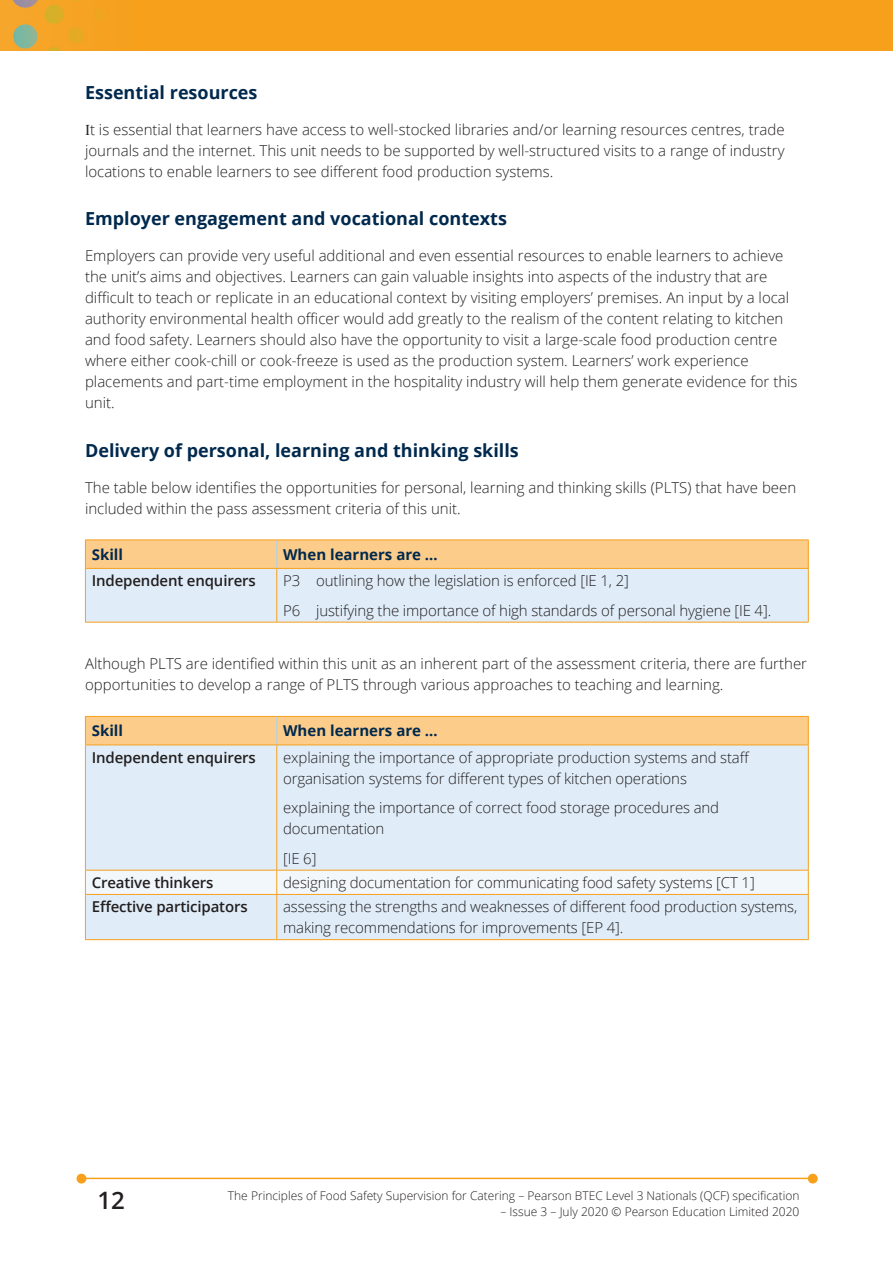
<style>
.page{position:relative;width:893px;height:1263px;background:#fff}
.page>*{position:absolute;margin:0;border:0;box-sizing:border-box;transform-origin:0 0}
.t1{font:600 24px "Open Sans";color:#231f20}
.hb2{font:700 18px "Open Sans";color:#00294e}
.text{font:300 15px/21px "Open Sans";color:#231f20}
.table_text{font:300 15px/21px "Open Sans";letter-spacing:-.01em;color:#231f20}
.table_text-i{font:300 15px "Open Sans";letter-spacing:-.01em;color:#231f20}
.table_text_bold{font:600 15px "Open Sans";letter-spacing:-.01em;color:#231f20}
.table_head{font:700 15px "Open Sans";color:#00294e}
.t2{font:300 12px "Open Sans";color:#231f20}
.s1{font-family:"Times New Roman";font-weight:400}
</style>
<div class="page">
<img style="left:0;top:0;width:893px;height:51px">
<hr style="left:82px;top:1178px;width:728px;height:1px;background:#f6a01b">
<div style="left:809px;top:1174px;width:8px;height:9px;background:#f6a01b;border-radius:50%"></div>
<div style="left:808px;top:1174px;width:10px;height:9px;border:2px solid #f6a01b;border-radius:50%"></div>
<div style="left:77px;top:1174px;width:9px;height:9px;background:#f6a01b;border-radius:50%"></div>
<div style="left:77px;top:1174px;width:9px;height:9px;border:2px solid #f6a01b;border-radius:50%"></div>
<svg style="left:85px;top:540px;width:724px;height:82px;background:#e9e0d0"></svg>
<hr style="left:85px;top:539px;width:192px;height:1px;background:#f6a01b">
<hr style="left:277px;top:539px;width:532px;height:1px;background:#f6a01b">
<hr style="left:85px;top:622px;width:192px;height:1px;background:#f6a01b">
<hr style="left:85px;top:569px;width:1px;height:53px;background:#f6a01b">
<hr style="left:85px;top:568px;width:192px;height:1px;background:#f6a01b">
<hr style="left:277px;top:622px;width:532px;height:1px;background:#f6a01b">
<hr style="left:276px;top:569px;width:1px;height:53px;background:#f6a01b">
<hr style="left:808px;top:569px;width:1px;height:53px;background:#f6a01b">
<hr style="left:277px;top:568px;width:532px;height:1px;background:#f6a01b">
<div style="left:86px;top:745px;width:722px;height:194px;background:#e0edf8"></div>
<div style="left:85px;top:717px;width:724px;height:27px;background:#fccc8b"></div>
<hr style="left:85px;top:716px;width:192px;height:1px;background:#f6a01b">
<hr style="left:277px;top:716px;width:532px;height:1px;background:#f6a01b">
<hr style="left:85px;top:745px;width:1px;height:125px;background:#f6a01b">
<hr style="left:85px;top:744px;width:192px;height:1px;background:#f6a01b">
<hr style="left:276px;top:745px;width:1px;height:125px;background:#f6a01b">
<hr style="left:808px;top:745px;width:1px;height:125px;background:#f6a01b">
<hr style="left:277px;top:744px;width:532px;height:1px;background:#f6a01b">
<div style="left:85px;top:870px;width:724px;height:24px;background:#f2f7fb"></div>
<hr style="left:277px;top:870px;width:532px;height:1px;background:#f6a01b">
<hr style="left:85px;top:939px;width:192px;height:1px;background:#f6a01b">
<hr style="left:85px;top:895px;width:1px;height:44px;background:#f6a01b">
<hr style="left:85px;top:894px;width:192px;height:1px;background:#f6a01b">
<hr style="left:277px;top:939px;width:532px;height:1px;background:#f6a01b">
<hr style="left:276px;top:895px;width:1px;height:44px;background:#f6a01b">
<hr style="left:808px;top:895px;width:1px;height:44px;background:#f6a01b">
<hr style="left:277px;top:894px;width:532px;height:1px;background:#f6a01b">
<p class="hb2" style="left:85px;top:80px;width:174px">Essential resources</p>
<p class="text" style="left:85px;top:119px;width:701px;text-align:justify"><span class="s1">I</span>t is essential that learners have access to well-stocked libraries and/or learning resources centres, trade journals and the internet. This unit needs to be supported by well-structured visits to a range of industry locations to enable learners to see different food production systems.</p>
<p class="hb2" style="left:85px;top:206px;width:423px">Employer engagement and vocational contexts</p>
<p class="text" style="left:85px;top:245px;width:714px">Employers can provide very useful additional and even essential resources to enable learners to achieve the unit’s aims and objectives. Learners can gain valuable insights into aspects of the industry that are difficult to teach or replicate in an educational context by visiting employers’ premises. An input by a local authority environmental health officer would add greatly to the realism of the content relating to kitchen and food safety. Learners should also have the opportunity to visit a large-scale food production centre where either cook-chill or cook-freeze is used as the production system. Learners’ work experience placements and part-time employment in the hospitality industry will help them generate evidence for this unit.</p>
<p class="hb2" style="left:85px;top:437px;width:435px">Delivery of personal, learning and thinking skills</p>
<p class="text" style="left:85px;top:476px;width:713px">The table below identifies the opportunities for personal, learning and thinking skills (PLTS) that have been included within the pass assessment criteria of this unit.</p>
<p class="table_head" style="left:92px;top:544px;width:33px">Skill</p>
<p class="table_head" style="left:283px;top:544px;width:156px">When learners are …</p>
<p class="table_text_bold" style="left:92px;top:570px;width:165px">Independent enquirers</p>
<p class="table_text-i" style="left:283px;top:570px;width:347px">P3 outlining how the legislation is enforced [IE 1, 2]</p>
<p class="table_text-i" style="left:283px;top:600px;width:490px">P6 justifying the importance of high standards of personal hygiene [IE 4].</p>
<p class="text" style="left:85px;top:653px;width:723px">Although PLTS are identified within this unit as an inherent part of the assessment criteria, there are further opportunities to develop a range of PLTS through various approaches to teaching and learning.</p>
<p class="table_head" style="left:92px;top:720px;width:33px">Skill</p>
<p class="table_head" style="left:283px;top:720px;width:156px">When learners are …</p>
<p class="table_text_bold" style="left:92px;top:747px;width:165px">Independent enquirers</p>
<p class="table_text" style="left:283px;top:746px;width:468px">explaining the importance of appropriate production systems and staff organisation systems for different types of kitchen operations</p>
<p class="table_text" style="left:283px;top:797px;width:437px">explaining the importance of correct food storage procedures and documentation</p>
<p class="table_text" style="left:283px;top:847px;width:35px">[IE 6]</p>
<p class="table_text_bold" style="left:92px;top:872px;width:123px">Creative thinkers</p>
<p class="table_text" style="left:283px;top:872px;width:473px">designing documentation for communicating food safety systems [CT 1]</p>
<p class="table_text_bold" style="left:92px;top:896px;width:157px">Effective participators</p>
<p class="table_text" style="left:283px;top:896px;width:516px">assessing the strengths and weaknesses of different food production systems, making recommendations for improvements [EP 4].</p>
<h1 class="t1" style="left:97px;top:1184px;width:29px">12</h1>
<p class="t2" style="left:228px;top:1187px;width:573px">The Principles of Food Safety Supervision for Catering – Pearson BTEC Level 3 Nationals (QCF) specification</p>
<p class="t2" style="left:500px;top:1204px;width:301px">– Issue 3 – July 2020 © Pearson Education Limited 2020</p>
</div>
